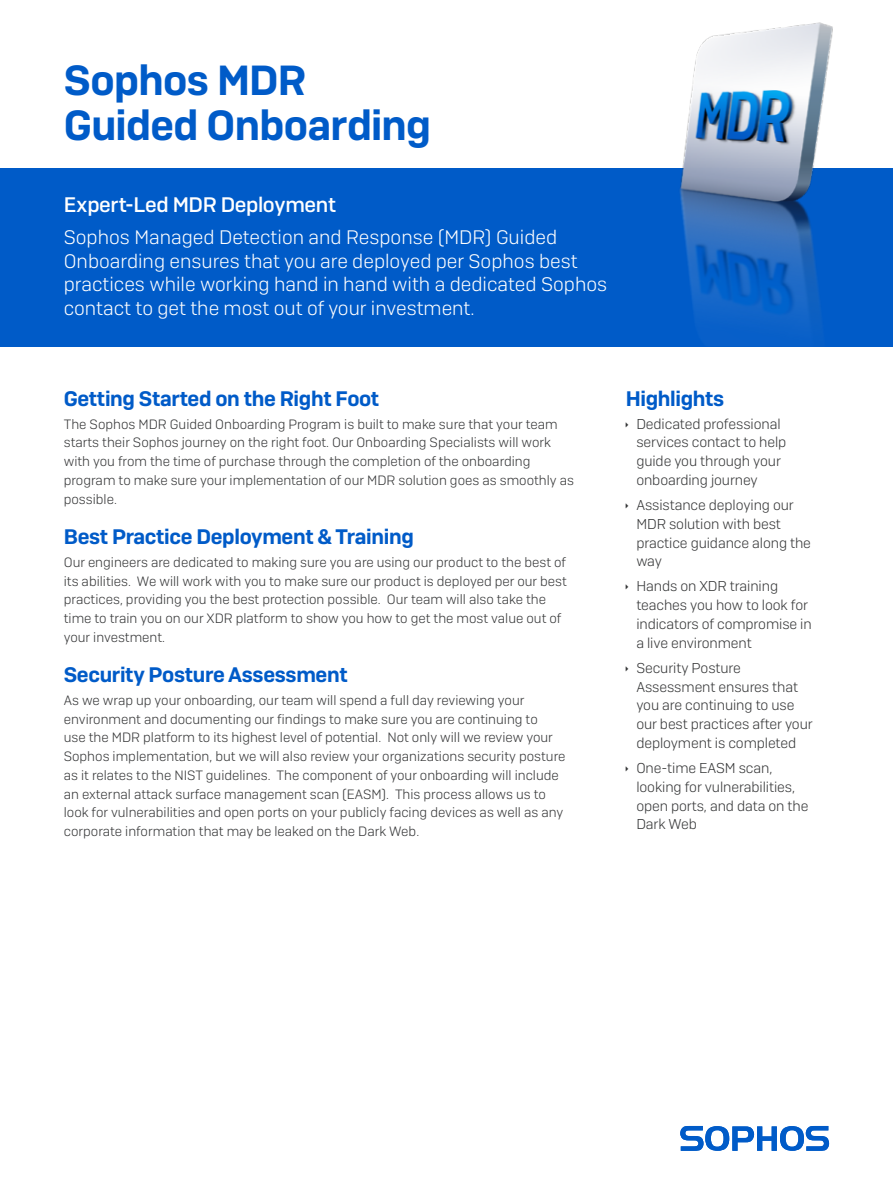
<style>
.page{position:relative;width:893px;height:1191px;background:#fff}
.page>*{position:absolute;margin:0;border:0;box-sizing:border-box;transform-origin:0 0}
.t1{font:600 42px/45px "Sophos Sans";letter-spacing:-.015em;color:#005bc8}
.t2{font:600 21px "Sophos Sans";letter-spacing:-.015em;color:#005bc8}
.t3{font:500 21px "Sophos Sans";letter-spacing:-.015em;color:#fff}
.t4{font:300 19.5px/23.4px "Sophos Sans";color:#fff}
.t5{font:300 14.25px/18.8px "Sophos Sans";letter-spacing:-.005em;color:#363738}
.t6{font:300 13.5px/18.8px "Sophos Sans";color:#363738}
</style>
<div class="page">
<div style="left:0;top:168px;width:893px;height:179px;background:#005bc8"></div>
<img style="left:679px;top:22px;width:154px;height:313px">
<svg style="left:680px;top:1126px;width:149px;height:24px"></svg>
<h1 class="t1" style="left:64px;top:58px;width:369px">Sophos MDR<br>Guided Onboarding</h1>
<h2 class="t3" style="left:64px;top:192px;width:274px">Expert-Led MDR Deployment</h2>
<h3 class="t4" style="left:64px;top:225px;width:545px">Sophos Managed Detection and Response (MDR) Guided Onboarding ensures that you are deployed per Sophos best practices while working hand in hand with a dedicated Sophos contact to get the most out of your investment.</h3>
<h2 class="t2" style="left:64px;top:385px;width:317px">Getting Started on the Right Foot</h2>
<p class="t6" style="left:64px;top:414px;width:512px">The Sophos MDR Guided Onboarding Program is built to make sure that your team starts their Sophos journey on the right foot. Our Onboarding Specialists will work with you from the time of purchase through the completion of the onboarding program to make sure your implementation of our MDR solution goes as smoothly as possible.</p>
<h2 class="t2" style="left:64px;top:523px;width:351px">Best Practice Deployment &amp; Training</h2>
<p class="t6" style="left:64px;top:552px;width:505px">Our engineers are dedicated to making sure you are using our product to the best of its abilities. We will work with you to make sure our product is deployed per our best practices, providing you the best protection possible. Our team will also take the time to train you on our XDR platform to show you how to get the most value out of your investment.</p>
<h2 class="t2" style="left:64px;top:661px;width:285px">Security Posture Assessment</h2>
<p class="t6" style="left:64px;top:690px;width:503px">As we wrap up your onboarding, our team will spend a full day reviewing your environment and documenting our findings to make sure you are continuing to<br>use the MDR platform to its highest level of potential. Not only will we review your Sophos implementation, but we will also review your organizations security posture as it relates to the NIST guidelines. The component of your onboarding will include an external attack surface management scan (EASM). This process allows us to look for vulnerabilities and open ports on your publicly facing devices as well as any corporate information that may be leaked on the Dark Web.</p>
<h2 class="t2" style="left:626px;top:385px;width:100px">Highlights</h2>
<p class="t5" style="left:636px;top:414px;width:152px">Dedicated professional services contact to help guide you through your onboarding journey</p>
<p class="t5" style="left:636px;top:495px;width:176px">Assistance deploying our<br>MDR solution with best practice guidance along the way</p>
<p class="t5" style="left:636px;top:577px;width:177px">Hands on XDR training teaches you how to look for indicators of compromise in a live environment</p>
<p class="t5" style="left:636px;top:658px;width:178px">Security Posture<br>Assessment ensures that you are continuing to use our best practices after your deployment is completed</p>
<p class="t5" style="left:636px;top:758px;width:174px">One-time EASM scan, looking for vulnerabilities, open ports, and data on the<br>Dark Web</p>
</div>
